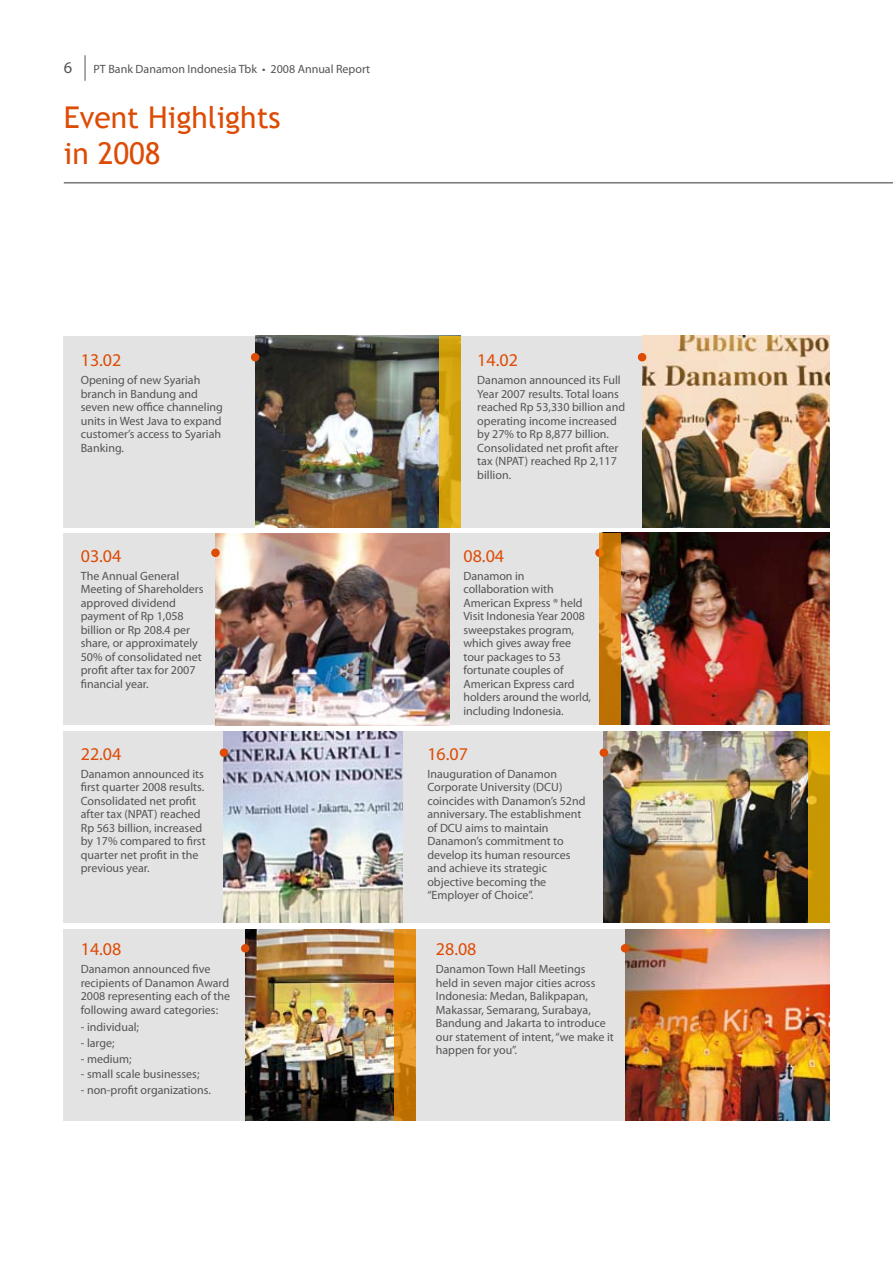
<style>
.page{position:relative;width:893px;height:1263px;background:#fff}
.page>*{position:absolute;margin:0;border:0;box-sizing:border-box;transform-origin:0 0}
.t1{font:30px/36px "Trebuchet MS";color:#dd4b05}
.t2{font:18px "Myriad Pro";color:#dd4b05}
.t3{font:16.5px "Myriad Pro";color:#545454}
.t4{font:12px/13.5px "Myriad Pro";color:#545454}
</style>
<div class="page">
<svg style="left:85px;top:55px;width:1px;height:26px"></svg>
<hr style="left:64px;top:183px;width:829px;height:1px;background:#343434">
<div style="left:64px;top:929px;width:765px;height:191px;background:#e3e3e3"></div>
<div style="left:64px;top:731px;width:765px;height:192px;background:#e3e3e3"></div>
<div style="left:64px;top:533px;width:765px;height:191px;background:#e3e3e3"></div>
<div style="left:64px;top:336px;width:765px;height:191px;background:#e3e3e3"></div>
<img style="left:642px;top:336px;width:187px;height:191px">
<img style="left:255px;top:336px;width:184px;height:191px">
<img style="left:215px;top:534px;width:234px;height:191px">
<svg style="left:439px;top:336px;width:21px;height:191px;background:#d6a612"></svg>
<div style="left:251px;top:353px;width:8px;height:8px;background:#dd4b05;border-radius:50%"></div>
<img style="left:245px;top:929px;width:149px;height:191px">
<div style="left:241px;top:944px;width:8px;height:8px;background:#dd4b05;border-radius:50%"></div>
<img style="left:625px;top:929px;width:204px;height:191px">
<svg style="left:394px;top:929px;width:21px;height:191px;background:#d98613"></svg>
<div style="left:621px;top:944px;width:8px;height:8px;background:#dd4b05;border-radius:50%"></div>
<img style="left:604px;top:731px;width:204px;height:192px">
<div style="left:600px;top:748px;width:8px;height:9px;background:#dd4b05;border-radius:50%"></div>
<div style="left:638px;top:353px;width:8px;height:8px;background:#dd4b05;border-radius:50%"></div>
<svg style="left:808px;top:731px;width:21px;height:192px;background:#cf9d04"></svg>
<img style="left:600px;top:533px;width:229px;height:191px">
<svg style="left:595px;top:549px;width:9px;height:8px"></svg>
<svg style="left:600px;top:534px;width:21px;height:191px;background:#d18010"></svg>
<div style="left:211px;top:549px;width:9px;height:8px;background:#dd4b05;border-radius:50%"></div>
<img style="left:224px;top:731px;width:179px;height:192px">
<div style="left:220px;top:748px;width:8px;height:9px;background:#dd4b05;border-radius:50%"></div>
<h3 class="t3" style="left:64px;top:57px;width:10px">6</h3>
<p class="t4" style="left:94px;top:62px;width:278px">PT Bank Danamon Indonesia Tbk • 2008 Annual Report</p>
<h1 class="t1" style="left:64px;top:100px;width:218px">Event Highlights in 2008</h1>
<h2 class="t2" style="left:81px;top:349px;width:42px">13.02</h2>
<p class="t4" style="left:81px;top:373px;width:144px">Opening of new Syariah branch in Bandung and seven new office channeling units in West Java to expand customer’s access to Syariah<br>Banking.</p>
<h2 class="t2" style="left:81px;top:545px;width:42px">03.04</h2>
<p class="t4" style="left:81px;top:569px;width:124px">The Annual General<br>Meeting of Shareholders approved dividend payment of Rp 1,058 billion or Rp 208.4 per share, or approximately<br>50% of consolidated net profit after tax for 2007 financial year.</p>
<h2 class="t2" style="left:81px;top:743px;width:42px">22.04</h2>
<p class="t4" style="left:81px;top:767px;width:126px">Danamon announced its first quarter 2008 results.<br>Consolidated net profit after tax (NPAT) reached<br>Rp 563 billion, increased by 17% compared to first quarter net profit in the previous year.</p>
<h2 class="t2" style="left:81px;top:938px;width:42px">14.08</h2>
<p class="t4" style="left:81px;top:962px;width:151px">Danamon announced five recipients of Danamon Award<br>2008 representing each of the following award categories:</p>
<p class="t4" style="left:81px;top:1020px;width:60px">- individual;</p>
<p class="t4" style="left:81px;top:1036px;width:35px">- large;</p>
<p class="t4" style="left:81px;top:1052px;width:52px">- medium;</p>
<p class="t4" style="left:81px;top:1067px;width:120px">- small scale businesses;</p>
<p class="t4" style="left:81px;top:1083px;width:132px">- non-profit organizations.</p>
<h2 class="t2" style="left:477px;top:349px;width:42px">14.02</h2>
<p class="t4" style="left:477px;top:373px;width:149px">Danamon announced its Full<br>Year 2007 results. Total loans reached Rp 53,330 billion and operating income increased by 27% to Rp 8,877 billion.<br>Consolidated net profit after tax (NPAT) reached Rp 2,117 billion.</p>
<h2 class="t2" style="left:463px;top:545px;width:42px">08.04</h2>
<p class="t4" style="left:463px;top:569px;width:129px">Danamon in collaboration with<br>American Express ® held<br>Visit Indonesia Year 2008 sweepstakes program, which gives away free tour packages to 53 fortunate couples of<br>American Express card holders around the world, including Indonesia.</p>
<h2 class="t2" style="left:427px;top:743px;width:42px">16.07</h2>
<p class="t4" style="left:427px;top:767px;width:160px">Inauguration of Danamon<br>Corporate University (DCU) coincides with Danamon’s 52nd anniversary. The establishment of DCU aims to maintain<br>Danamon’s commitment to develop its human resources and achieve its strategic objective becoming the “Employer of Choice”.</p>
<h2 class="t2" style="left:436px;top:938px;width:42px">28.08</h2>
<p class="t4" style="left:436px;top:962px;width:180px">Danamon Town Hall Meetings<br>held in seven major cities across<br>Indonesia: Medan, Balikpapan,<br>Makassar, Semarang, Surabaya,<br>Bandung and Jakarta to introduce our statement of intent, “we make it happen for you”.</p>
</div>
